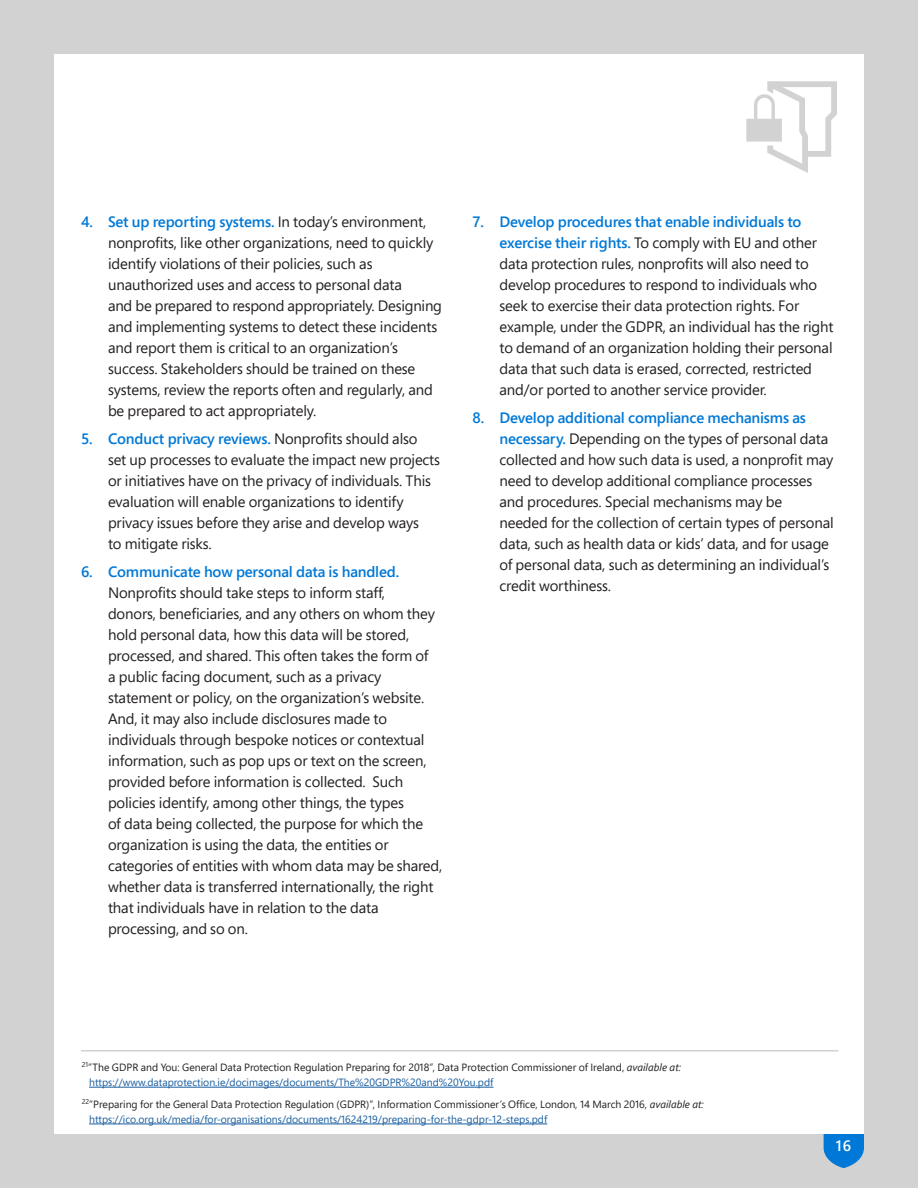
<style>
.page{position:relative;width:918px;height:1188px;background:#d2d2d2}
.page>*{position:absolute;margin:0;border:0;box-sizing:border-box;transform-origin:0 0}
.BasicBodyCopy{font:15px/21px "Segoe Pro";letter-spacing:-.01em;color:#231f20}
.t1{font:600 15px "Segoe Pro";color:#fff}
.t2{font:10.5px/15px "Segoe Pro";color:#231f20}
.s1{font-weight:600;color:#0078d6}
.s2{font-style:italic}
.s3{color:#175d9e}
</style>
<div class="page">
<div style="left:54px;top:54px;width:810px;height:1080px;background:#fff"></div>
<svg style="left:824px;top:1134px;width:40px;height:34px"></svg>
<hr style="left:89px;top:1087px;width:405px;height:1px;background:#175d9e">
<hr style="left:89px;top:1124px;width:458px;height:1px;background:#175d9e">
<hr style="left:81px;top:1050px;width:757px;height:1px;background:#d2d2d2">
<svg style="left:746px;top:81px;width:91px;height:92px"></svg>
<p class="BasicBodyCopy" style="left:108px;top:211px;width:336px;text-indent:-27px"><span class="s1">4. Set up reporting systems.</span> In today’s environment, nonprofits, like other organizations, need to quickly identify violations of their policies, such as unauthorized uses and access to personal data<br>and be prepared to respond appropriately. Designing and implementing systems to detect these incidents and report them is critical to an organization’s success. Stakeholders should be trained on these systems, review the reports often and regularly, and be prepared to act appropriately.</p>
<p class="BasicBodyCopy" style="left:108px;top:428px;width:334px;text-indent:-27px"><span class="s1">5. Conduct privacy reviews.</span> Nonprofits should also<br>set up processes to evaluate the impact new projects or initiatives have on the privacy of individuals. This evaluation will enable organizations to identify privacy issues before they arise and develop ways<br>to mitigate risks.</p>
<p class="BasicBodyCopy" style="left:108px;top:561px;width:336px;text-indent:-27px"><span class="s1">6. Communicate how personal data is handled.<br></span>Nonprofits should take steps to inform staff,<br>donors, beneficiaries, and any others on whom they hold personal data, how this data will be stored, processed, and shared. This often takes the form of<br>a public facing document, such as a privacy statement or policy, on the organization’s website.<br>And, it may also include disclosures made to individuals through bespoke notices or contextual information, such as pop ups or text on the screen, provided before information is collected. Such policies identify, among other things, the types<br>of data being collected, the purpose for which the organization is using the data, the entities or categories of entities with whom data may be shared, whether data is transferred internationally, the right that individuals have in relation to the data processing, and so on.</p>
<p class="BasicBodyCopy" style="left:500px;top:211px;width:336px;text-indent:-27px"><span class="s1">7. Develop procedures that enable individuals to exercise their rights.</span> To comply with EU and other data protection rules, nonprofits will also need to develop procedures to respond to individuals who seek to exercise their data protection rights. For example, under the GDPR, an individual has the right to demand of an organization holding their personal data that such data is erased, corrected, restricted and/or ported to another service provider.</p>
<p class="BasicBodyCopy" style="left:500px;top:407px;width:336px;text-indent:-27px"><span class="s1">8. Develop additional compliance mechanisms as necessary.</span> Depending on the types of personal data collected and how such data is used, a nonprofit may need to develop additional compliance processes and procedures. Special mechanisms may be needed for the collection of certain types of personal data, such as health data or kids’ data, and for usage of personal data, such as determining an individual’s credit worthiness.</p>
<p class="t2" style="left:89px;top:1060px;width:593px;text-indent:-7px"><sup>21</sup>”The GDPR and You: General Data Protection Regulation Preparing for 2018”, Data Protection Commissioner of Ireland, <span class="s2">available at: </span><span class="s3">https://www.dataprotection.ie/docimages/documents/The%20GDPR%20and%20You.pdf</span></p>
<p class="t2" style="left:89px;top:1097px;width:616px;text-indent:-7px"><sup>22</sup>”Preparing for the General Data Protection Regulation (GDPR)”, Information Commissioner’s Office, London, 14 March 2016, <span class="s2">available at: </span><span class="s3">https://ico.org.uk/media/for-organisations/documents/1624219/preparing-for-the-gdpr-12-steps.pdf</span></p>
<p class="t1" style="left:836px;top:1136px;width:17px">16</p>
</div>
